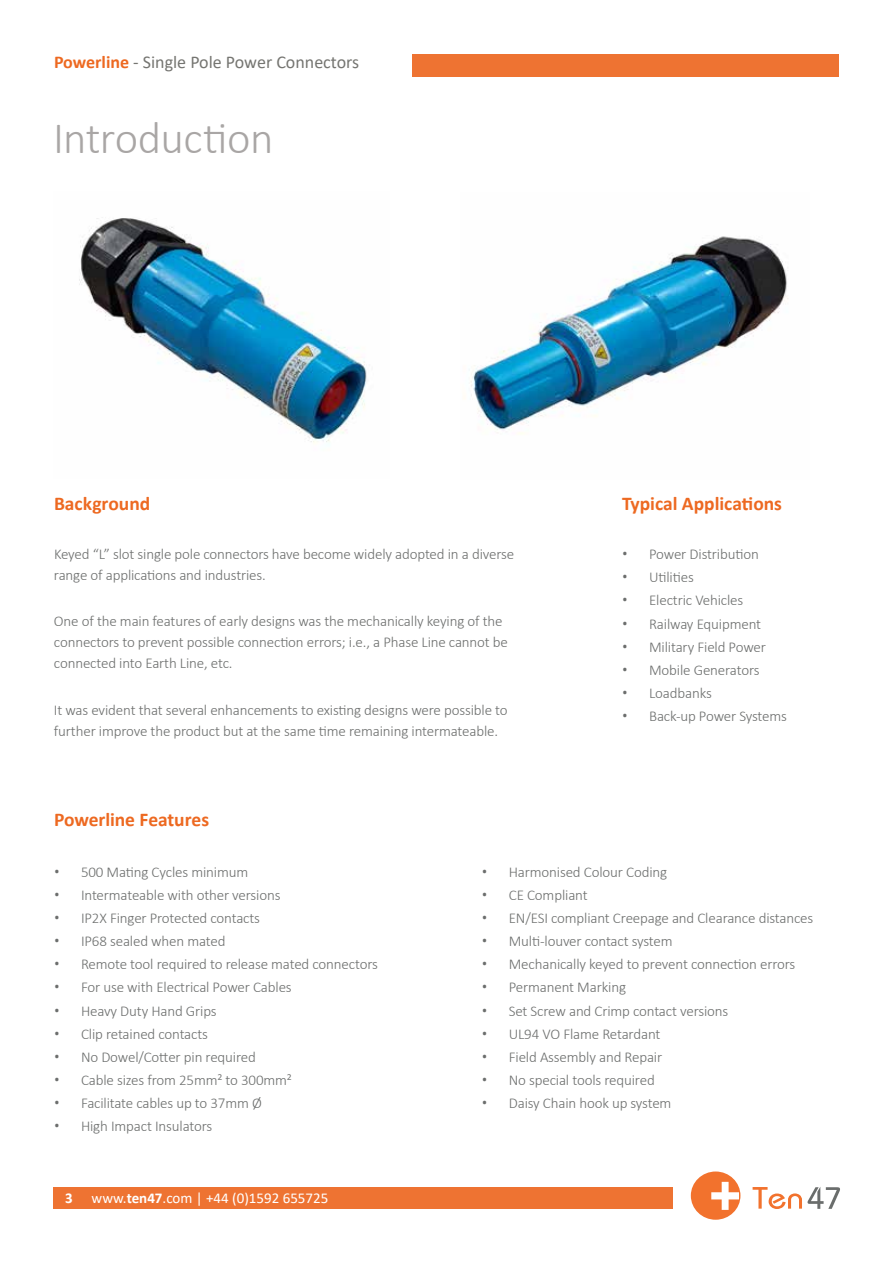
<style>
.page{position:relative;width:893px;height:1263px;background:#fff}
.page>*{position:absolute;margin:0;border:0;box-sizing:border-box;transform-origin:0 0}
.t1{font:300 45px "Calibri";letter-spacing:-.015em;color:#a9a6a5}
.t2{font:700 19.5px "Calibri";letter-spacing:-.005em;color:#ed6921}
.t3{font:18px "Calibri";color:#757571}
.t4{font:300 15px/21px "Calibri";letter-spacing:-.01em;color:#6c6e6d}
.t5{font:15px "Calibri";color:#fff}
.t6{font:700 15px "Calibri";color:#fff}
.s1{font-weight:700;color:#ed6921}
.s2{font-family:"Open Sans";font-weight:400}
.s3{font-weight:700}
</style>
<div class="page">
<div style="left:53px;top:1187px;width:619px;height:22px;background:#ee7332"></div>
<div style="left:691px;top:1171px;width:49px;height:49px;background:#f2722d;border-radius:50%"></div>
<svg style="left:711px;top:1182px;width:28px;height:28px"></svg>
<svg style="left:753px;top:1187px;width:87px;height:22px"></svg>
<img style="left:79px;top:218px;width:288px;height:225px">
<img style="left:469px;top:236px;width:319px;height:198px">
<div style="left:413px;top:54px;width:426px;height:22px;background:#ee7332"></div>
<p class="t3" style="left:54px;top:49px;width:307px"><span class="s1">Powerline</span> - Single Pole Power Connectors</p>
<h1 class="t1" style="left:53px;top:110px;width:222px">Introduction</h1>
<h2 class="t2" style="left:54px;top:490px;width:98px">Background</h2>
<p class="t4" style="left:54px;top:543px;width:462px">Keyed “L” slot single pole connectors have become widely adopted in a diverse range of applications and industries.</p>
<p class="t4" style="left:54px;top:611px;width:456px">One of the main features of early designs was the mechanically keying of the connectors to prevent possible connection errors; i.e., a Phase Line cannot be connected into Earth Line, etc.</p>
<p class="t4" style="left:54px;top:699px;width:455px">It was evident that several enhancements to existing designs were possible to further improve the product but at the same time remaining intermateable.</p>
<h2 class="t2" style="left:54px;top:806px;width:157px">Powerline Features</h2>
<h2 class="t2" style="left:622px;top:490px;width:161px">Typical Applications</h2>
<p class="t4" style="left:622px;top:543px;width:138px"><span class="s2">•</span> Power Distribution</p>
<p class="t4" style="left:622px;top:567px;width:73px"><span class="s2">•</span> Utilities</p>
<p class="t4" style="left:622px;top:590px;width:123px"><span class="s2">•</span> Electric Vehicles</p>
<p class="t4" style="left:622px;top:613px;width:141px"><span class="s2">•</span> Railway Equipment</p>
<p class="t4" style="left:622px;top:636px;width:145px"><span class="s2">•</span> Military Field Power</p>
<p class="t4" style="left:622px;top:659px;width:139px"><span class="s2">•</span> Mobile Generators</p>
<p class="t4" style="left:622px;top:682px;width:91px"><span class="s2">•</span> Loadbanks</p>
<p class="t4" style="left:622px;top:706px;width:166px"><span class="s2">•</span> Back-up Power Systems</p>
<p class="t4" style="left:54px;top:861px;width:196px"><span class="s2">•</span> 500 Mating Cycles minimum</p>
<p class="t4" style="left:54px;top:884px;width:228px"><span class="s2">•</span> Intermateable with other versions</p>
<p class="t4" style="left:54px;top:907px;width:208px"><span class="s2">•</span> IP2X Finger Protected contacts</p>
<p class="t4" style="left:54px;top:930px;width:173px"><span class="s2">•</span> IP68 sealed when mated</p>
<p class="t4" style="left:54px;top:954px;width:325px"><span class="s2">•</span> Remote tool required to release mated connectors</p>
<p class="t4" style="left:54px;top:977px;width:239px"><span class="s2">•</span> For use with Electrical Power Cables</p>
<p class="t4" style="left:54px;top:1000px;width:164px"><span class="s2">•</span> Heavy Duty Hand Grips</p>
<p class="t4" style="left:54px;top:1023px;width:156px"><span class="s2">•</span> Clip retained contacts</p>
<p class="t4" style="left:54px;top:1046px;width:203px"><span class="s2">•</span> No Dowel/Cotter pin required</p>
<p class="t4" style="left:54px;top:1069px;width:239px"><span class="s2">•</span> Cable sizes from 25mm² to 300mm²</p>
<p class="t4" style="left:54px;top:1093px;width:209px"><span class="s2">•</span> Facilitate cables up to 37mm Ø</p>
<p class="t4" style="left:54px;top:1116px;width:160px"><span class="s2">•</span> High Impact Insulators</p>
<p class="t6" style="left:65px;top:1187px;width:9px">3</p>
<p class="t5" style="left:92px;top:1187px;width:238px">www.<span class="s3">ten47</span>.com | +44 (0)1592 655725</p>
<p class="t4" style="left:482px;top:861px;width:187px"><span class="s2">•</span> Harmonised Colour Coding</p>
<p class="t4" style="left:482px;top:884px;width:107px"><span class="s2">•</span> CE Compliant</p>
<p class="t4" style="left:482px;top:907px;width:333px"><span class="s2">•</span> EN/ESI compliant Creepage and Clearance distances</p>
<p class="t4" style="left:482px;top:930px;width:192px"><span class="s2">•</span> Multi-louver contact system</p>
<p class="t4" style="left:482px;top:954px;width:315px"><span class="s2">•</span> Mechanically keyed to prevent connection errors</p>
<p class="t4" style="left:482px;top:977px;width:146px"><span class="s2">•</span> Permanent Marking</p>
<p class="t4" style="left:482px;top:1000px;width:248px"><span class="s2">•</span> Set Screw and Crimp contact versions</p>
<p class="t4" style="left:482px;top:1023px;width:180px"><span class="s2">•</span> UL94 VO Flame Retardant</p>
<p class="t4" style="left:482px;top:1046px;width:182px"><span class="s2">•</span> Field Assembly and Repair</p>
<p class="t4" style="left:482px;top:1069px;width:175px"><span class="s2">•</span> No special tools required</p>
<p class="t4" style="left:482px;top:1093px;width:191px"><span class="s2">•</span> Daisy Chain hook up system</p>
</div>
